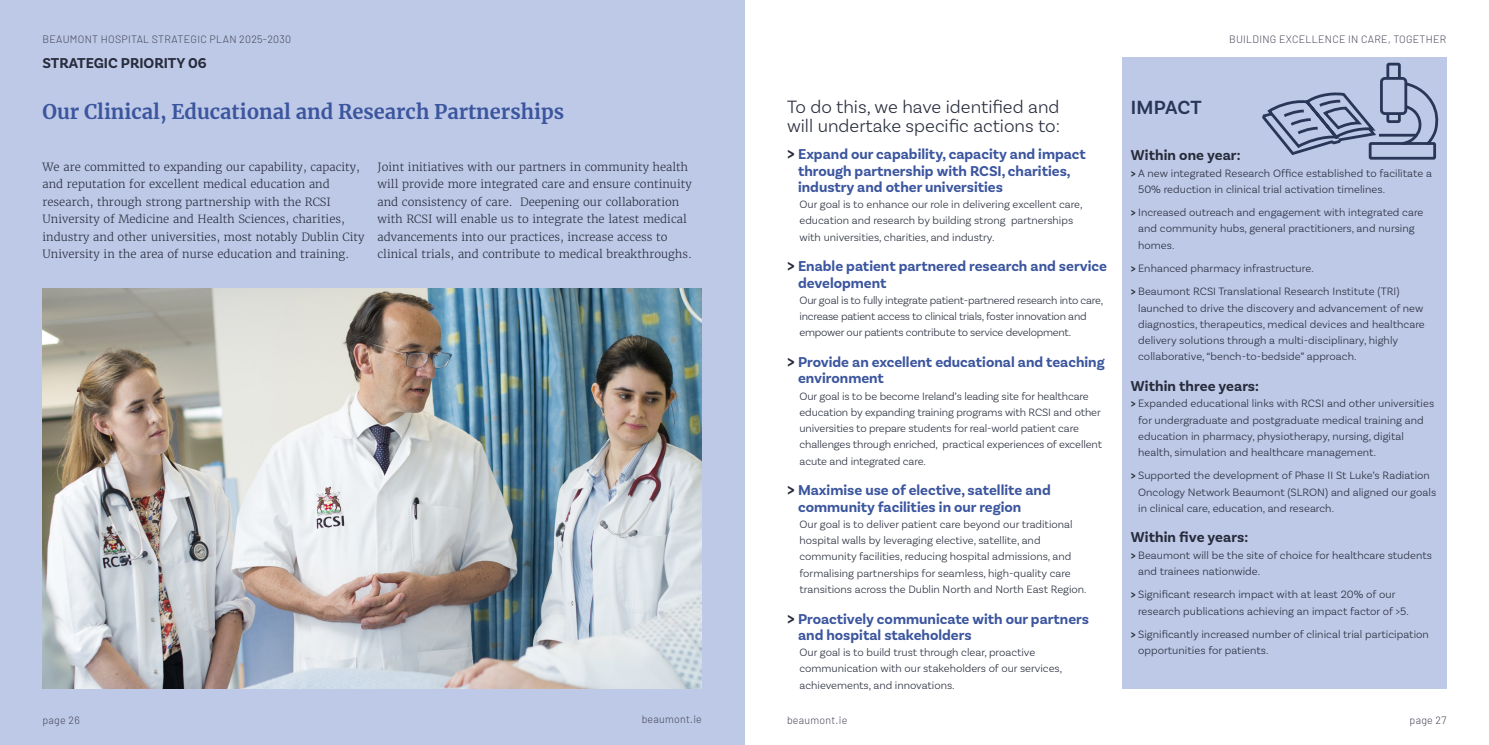
<style>
.page{position:relative;width:1489px;height:745px;background:#fff}
.page>*{position:absolute;margin:0;border:0;box-sizing:border-box;transform-origin:0 0}
.t1{font:700 20px "Merriweather";color:#3b559e}
.t2{font:600 20px "Basic Sans";color:#293657}
.t3{font:300 18.75px "Basic Sans";color:#272b3b}
.t4{font:700 15px/16.2px "Basic Sans";color:#3b559e}
.t5{font:700 15px "Basic Sans";letter-spacing:.005em;color:#272b3b}
.t6{font:300 11.25px/16.2px "Basic Sans";color:#272b3b}
.t7{font:300 11.25px/17.5px "Merriweather";color:#272b3b}
.t8{font:300 11.25px/16.2px "Basic Sans";letter-spacing:-.02em;color:#272b3b}
.t9{font:300 10.62px "Barlow";letter-spacing:.025em;color:#434556}
.s1{font-size:17.5px;color:#272b3b}
.s2{font-weight:700}
</style>
<div class="page">
<div style="left:0;top:0;width:744px;height:744px;background:#bdc9e6"></div>
<img style="left:43px;top:288px;width:659px;height:399px">
<div style="left:1121px;top:57px;width:325px;height:630px;background:#bdc9e6"></div>
<svg style="left:1262px;top:62px;width:177px;height:98px"></svg>
<p class="t9" style="left:43px;top:31px;width:250px">BEAUMONT HOSPITAL STRATEGIC PLAN 2025-2030</p>
<h3 class="t5" style="left:43px;top:54px;width:166px">STRATEGIC PRIORITY 06</h3>
<h1 class="t1" style="left:43px;top:98px;width:523px">Our Clinical, Educational and Research Partnerships</h1>
<p class="t7" style="left:43px;top:158px;width:323px">We are committed to expanding our capability, capacity, and reputation for excellent medical education and research, through strong partnership with the RCSI University of Medicine and Health Sciences, charities, industry and other universities, most notably Dublin City University in the area of nurse education and training.</p>
<p class="t7" style="left:377px;top:158px;width:316px">Joint initiatives with our partners in community health will provide more integrated care and ensure continuity and consistency of care. Deepening our collaboration with RCSI will enable us to integrate the latest medical advancements into our practices, increase access to clinical trials, and contribute to medical breakthroughs.</p>
<p class="t9" style="left:43px;top:711px;width:39px">page 26</p>
<p class="t9" style="left:641px;top:711px;width:62px">beaumont.ie</p>
<p class="t9" style="left:1228px;top:31px;width:219px">BUILDING EXCELLENCE IN CARE, TOGETHER</p>
<h2 class="t3" style="left:787px;top:96px;width:274px">To do this, we have identified and</h2>
<h1 class="t2" style="left:1130px;top:95px;width:72px">IMPACT</h1>
<h2 class="t3" style="left:787px;top:115px;width:274px">will undertake specific actions to:</h2>
<h3 class="t4" style="left:798px;top:146px;width:289px;text-indent:-11px"><span class="s1">&gt;</span> Expand our capability, capacity and impact through partnership with RCSI, charities, industry and other universities</h3>
<p class="t6" style="left:799px;top:196px;width:284px">Our goal is to enhance our role in delivering excellent care, education and research by building strong partnerships with universities, charities, and industry.</p>
<h3 class="t4" style="left:798px;top:258px;width:310px;text-indent:-11px"><span class="s1">&gt;</span> Enable patient partnered research and service development</h3>
<p class="t8" style="left:799px;top:291px;width:305px">Our goal is to fully integrate patient-partnered research into care, increase patient access to clinical trials, foster innovation and empower our patients contribute to service development.</p>
<h3 class="t4" style="left:798px;top:354px;width:308px;text-indent:-11px"><span class="s1">&gt;</span> Provide an excellent educational and teaching environment</h3>
<p class="t6" style="left:799px;top:387px;width:304px">Our goal is to be become Ireland’s leading site for healthcare education by expanding training programs with RCSI and other universities to prepare students for real-world patient care challenges through enriched, practical experiences of excellent acute and integrated care.</p>
<h3 class="t4" style="left:798px;top:482px;width:254px;text-indent:-11px"><span class="s1">&gt;</span> Maximise use of elective, satellite and community facilities in our region</h3>
<p class="t6" style="left:799px;top:515px;width:288px">Our goal is to deliver patient care beyond our traditional hospital walls by leveraging elective, satellite, and community facilities, reducing hospital admissions, and formalising partnerships for seamless, high-quality care transitions across the Dublin North and North East Region.</p>
<h3 class="t4" style="left:798px;top:610px;width:292px;text-indent:-11px"><span class="s1">&gt;</span> Proactively communicate with our partners and hospital stakeholders</h3>
<p class="t6" style="left:799px;top:643px;width:264px">Our goal is to build trust through clear, proactive communication with our stakeholders of our services, achievements, and innovations.</p>
<h3 class="t5" style="left:1130px;top:146px;width:111px">Within one year:</h3>
<p class="t6" style="left:1138px;top:164px;width:295px;text-indent:-7px"><span class="s2">&gt;</span> A new integrated Research Office established to facilitate a<br>50% reduction in clinical trial activation timelines.</p>
<p class="t6" style="left:1138px;top:204px;width:287px;text-indent:-7px"><span class="s2">&gt;</span> Increased outreach and engagement with integrated care and community hubs, general practitioners, and nursing homes.</p>
<p class="t6" style="left:1130px;top:256px;width:270px;line-height:23.4px"><span class="s2">&gt;</span> Enhanced pharmacy infrastructure.<br><span class="s2">&gt;</span> Beaumont RCSI Translational Research Institute (TRI)</p>
<p class="t6" style="left:1138px;top:299px;width:288px">launched to drive the discovery and advancement of new diagnostics, therapeutics, medical devices and healthcare delivery solutions through a multi-disciplinary, highly collaborative, “bench-to-bedside” approach.</p>
<h3 class="t5" style="left:1130px;top:376px;width:130px">Within three years:</h3>
<p class="t6" style="left:1138px;top:395px;width:297px;text-indent:-7px"><span class="s2">&gt;</span> Expanded educational links with RCSI and other universities for undergraduate and postgraduate medical training and education in pharmacy, physiotherapy, nursing, digital health, simulation and healthcare management.</p>
<p class="t6" style="left:1138px;top:467px;width:299px;text-indent:-7px"><span class="s2">&gt;</span> Supported the development of Phase II St Luke’s Radiation<br>Oncology Network Beaumont (SLRON) and aligned our goals in clinical care, education, and research.</p>
<h3 class="t5" style="left:1130px;top:528px;width:119px">Within five years:</h3>
<p class="t6" style="left:1138px;top:546px;width:295px;text-indent:-7px"><span class="s2">&gt;</span> Beaumont will be the site of choice for healthcare students and trainees nationwide.</p>
<p class="t6" style="left:1138px;top:586px;width:272px;text-indent:-7px"><span class="s2">&gt;</span> Significant research impact with at least 20% of our research publications achieving an impact factor of &gt;5.</p>
<p class="t6" style="left:1138px;top:625px;width:292px;text-indent:-7px"><span class="s2">&gt;</span> Significantly increased number of clinical trial participation opportunities for patients.</p>
<p class="t9" style="left:787px;top:711px;width:62px">beaumont.ie</p>
<p class="t9" style="left:1409px;top:711px;width:38px">page 27</p>
</div>
